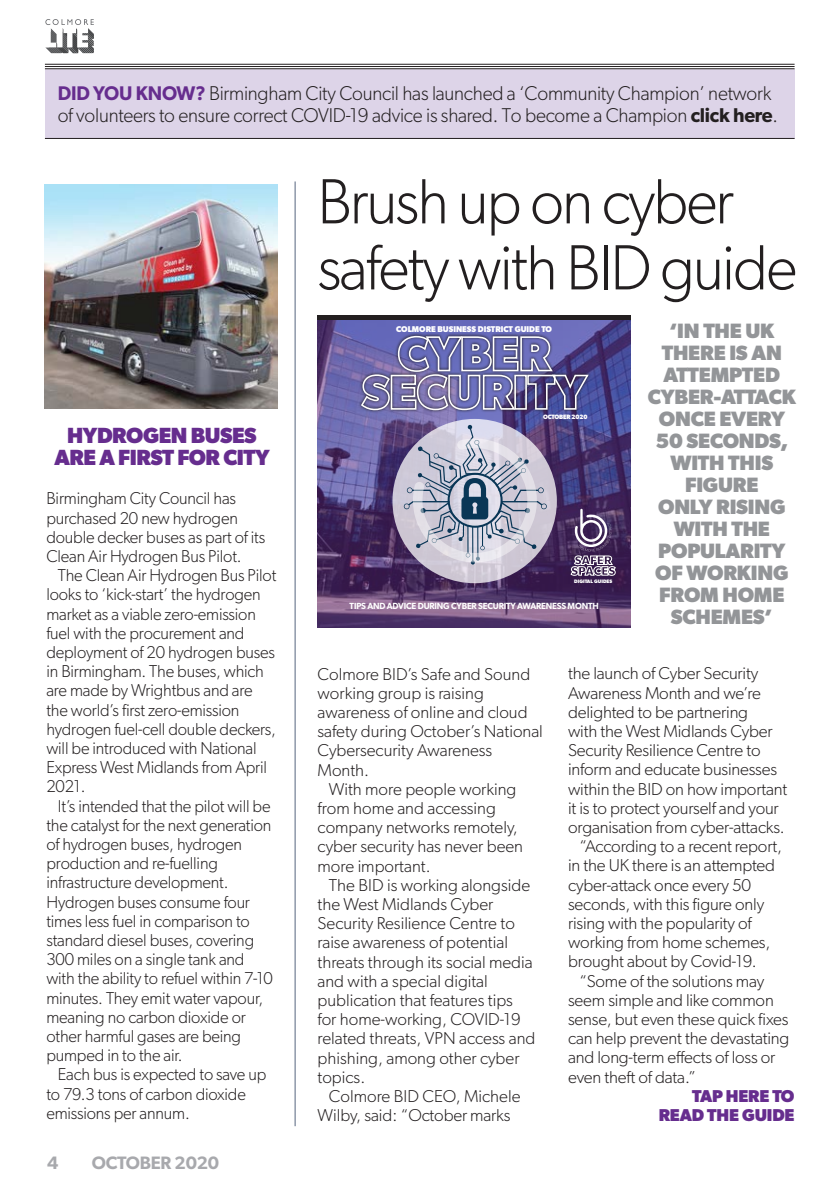
<style>
.page{position:relative;width:840px;height:1191px;background:#fff}
.page>*{position:absolute;margin:0;border:0;box-sizing:border-box;transform-origin:0 0}
.t1{font:300 64px/66px "Gibson";letter-spacing:-.03em;color:#231f20;scale:.95 1}
.Movers___Shakers_Com{font:700 22px/22px "Gibson";letter-spacing:-.02em;color:#662d8e;text-align:center}
.Pull_quote_grey{font:700 20.8px/22px "Gibson";letter-spacing:-.01em;color:#939598;text-align:center}
.t2{font:300 20px/22px "Gibson";letter-spacing:-.01em;color:#231f20}
.t3{font:600 18px "Gibson";letter-spacing:-.01em;color:#a8a9ad}
.Body_copy_ROMAN{font:300 17.2px/19.2px "Gibson";letter-spacing:-.01em;color:#231f20}
.Body_copy_ROMAN-2{font:700 17.2px/19.2px "Gibson";letter-spacing:-.01em;color:#662d8e;text-align:right}
.t4{font:600 9px "Gibson";letter-spacing:-.02em;color:#fff}
.t5{font:700 8.4px "Gibson";color:#fff}
.t6{font:700 6.4px "Gibson";letter-spacing:-.02em;color:#fff}
.t7{font:700 5px "Gibson";color:#fff}
.s1{font-weight:600;font-size:19.8px;color:#662d8e}
.s2{font-weight:600}
</style>
<div class="page">
<svg style="left:45px;top:19px;width:49px;height:34px"></svg>
<div style="left:45px;top:69px;width:749px;height:70px;background:#ddd4e8"></div>
<hr style="left:45px;top:138px;width:749px;height:1px;background:#231f20">
<hr style="left:45px;top:64px;width:749px;height:1px;background:#231f20">
<hr style="left:45px;top:66px;width:749px;height:1px;background:#231f20">
<hr style="left:45px;top:68px;width:749px;height:1px;background:#231f20">
<img style="left:44px;top:185px;width:233px;height:223px">
<hr style="left:294px;top:181px;width:1px;height:945px;background:#727f94">
<svg style="left:317px;top:319px;width:313px;height:309px;background:#56457d"></svg>
<svg style="left:358px;top:332px;width:233px;height:81px"></svg>
<svg style="left:359px;top:335px;width:230px;height:76px;background:#7977aa"></svg>
<svg style="left:392px;top:419px;width:164px;height:164px;background:#cdc7d5"></svg>
<svg style="left:403px;top:425px;width:143px;height:139px;background:#b0b1c3"></svg>
<hr style="left:317px;top:315px;width:313px;height:4px;background:#231f20">
<svg style="left:568px;top:553px;width:49px;height:24px"></svg>
<svg style="left:570px;top:509px;width:45px;height:66px;background:#736082"></svg>
<p class="t2" style="left:58px;top:81px;width:721px"><span class="s1">DID YOU KNOW?</span> Birmingham City Council has launched a ‘Community Champion’ network of volunteers to ensure correct COVID-19 advice is shared. To become a Champion <span class="s2">click here</span>.</p>
<p class="Movers___Shakers_Com" style="left:54px;top:424px;width:216px">HYDROGEN BUSES<br>ARE A FIRST FOR CITY</p>
<p class="Body_copy_ROMAN" style="left:46px;top:488px;width:220px">Birmingham City Council has purchased 20 new hydrogen double decker buses as part of its<br>Clean Air Hydrogen Bus Pilot.</p>
<p class="Body_copy_ROMAN" style="left:46px;top:565px;width:231px;text-indent:11px">The Clean Air Hydrogen Bus Pilot looks to ‘kick-start’ the hydrogen market as a viable zero-emission fuel with the procurement and deployment of 20 hydrogen buses in Birmingham. The buses, which are made by Wrightbus and are the world’s first zero-emission hydrogen fuel-cell double deckers, will be introduced with National<br>Express West Midlands from April<br>2021.</p>
<p class="Body_copy_ROMAN" style="left:46px;top:796px;width:228px;text-indent:11px">It’s intended that the pilot will be the catalyst for the next generation of hydrogen buses, hydrogen production and re-fuelling infrastructure development.<br>Hydrogen buses consume four times less fuel in comparison to standard diesel buses, covering<br>300 miles on a single tank and with the ability to refuel within 7-10 minutes. They emit water vapour, meaning no carbon dioxide or other harmful gases are being pumped in to the air.</p>
<p class="Body_copy_ROMAN" style="left:46px;top:1064px;width:221px;text-indent:11px">Each bus is expected to save up to 79.3 tons of carbon dioxide emissions per annum.</p>
<p class="t3" style="left:47px;top:1152px;width:13px">4</p>
<p class="t3" style="left:92px;top:1152px;width:129px">OCTOBER 2020</p>
<p class="t1" style="left:317px;top:168px;width:506px">Brush up on cyber safety with BID guide</p>
<p class="Pull_quote_grey" style="left:647px;top:319px;width:149px">‘IN THE UK<br>THERE IS AN<br>ATTEMPTED<br>CYBER-ATTACK<br>ONCE EVERY<br>50 SECONDS,<br>WITH THIS<br>FIGURE<br>ONLY RISING<br>WITH THE<br>POPULARITY<br>OF WORKING<br>FROM HOME<br>SCHEMES’</p>
<p class="t5" style="left:396px;top:324px;width:157px">COLMORE BUSINESS DISTRICT GUIDE TO</p>
<p class="t6" style="left:542px;top:413px;width:46px">OCTOBER 2020</p>
<p class="t7" style="left:573px;top:578px;width:40px">DIGITAL GUIDES</p>
<p class="t4" style="left:349px;top:600px;width:250px">TIPS AND ADVICE DURING CYBER SECURITY AWARENESS MONTH</p>
<p class="Body_copy_ROMAN" style="left:317px;top:664px;width:227px">Colmore BID’s Safe and Sound working group is raising awareness of online and cloud safety during October’s National<br>Cybersecurity Awareness<br>Month.</p>
<p class="Body_copy_ROMAN" style="left:317px;top:779px;width:207px;text-indent:11px">With more people working from home and accessing company networks remotely, cyber security has never been more important.</p>
<p class="Body_copy_ROMAN" style="left:317px;top:875px;width:219px;text-indent:11px">The BID is working alongside the West Midlands Cyber<br>Security Resilience Centre to raise awareness of potential threats through its social media and with a special digital publication that features tips for home-working, COVID-19 related threats, VPN access and phishing, among other cyber topics.</p>
<p class="Body_copy_ROMAN" style="left:317px;top:1086px;width:204px;text-indent:11px">Colmore BID CEO, Michele<br>Wilby, said: “October marks</p>
<p class="Body_copy_ROMAN" style="left:567px;top:663px;width:220px">the launch of Cyber Security<br>Awareness Month and we’re delighted to be partnering<br>with the West Midlands Cyber<br>Security Resilience Centre to inform and educate businesses within the BID on how important it is to protect yourself and your organisation from cyber-attacks.</p>
<p class="Body_copy_ROMAN" style="left:567px;top:836px;width:215px;text-indent:11px">“According to a recent report, in the UK there is an attempted cyber-attack once every 50 seconds, with this figure only rising with the popularity of working from home schemes, brought about by Covid-19.</p>
<p class="Body_copy_ROMAN" style="left:567px;top:971px;width:223px;text-indent:11px">“Some of the solutions may seem simple and like common sense, but even these quick fixes can help prevent the devastating and long-term effects of loss or even theft of data.”</p>
<p class="Body_copy_ROMAN-2" style="left:658px;top:1086px;width:137px">TAP HERE TO<br>READ THE GUIDE</p>
</div>
